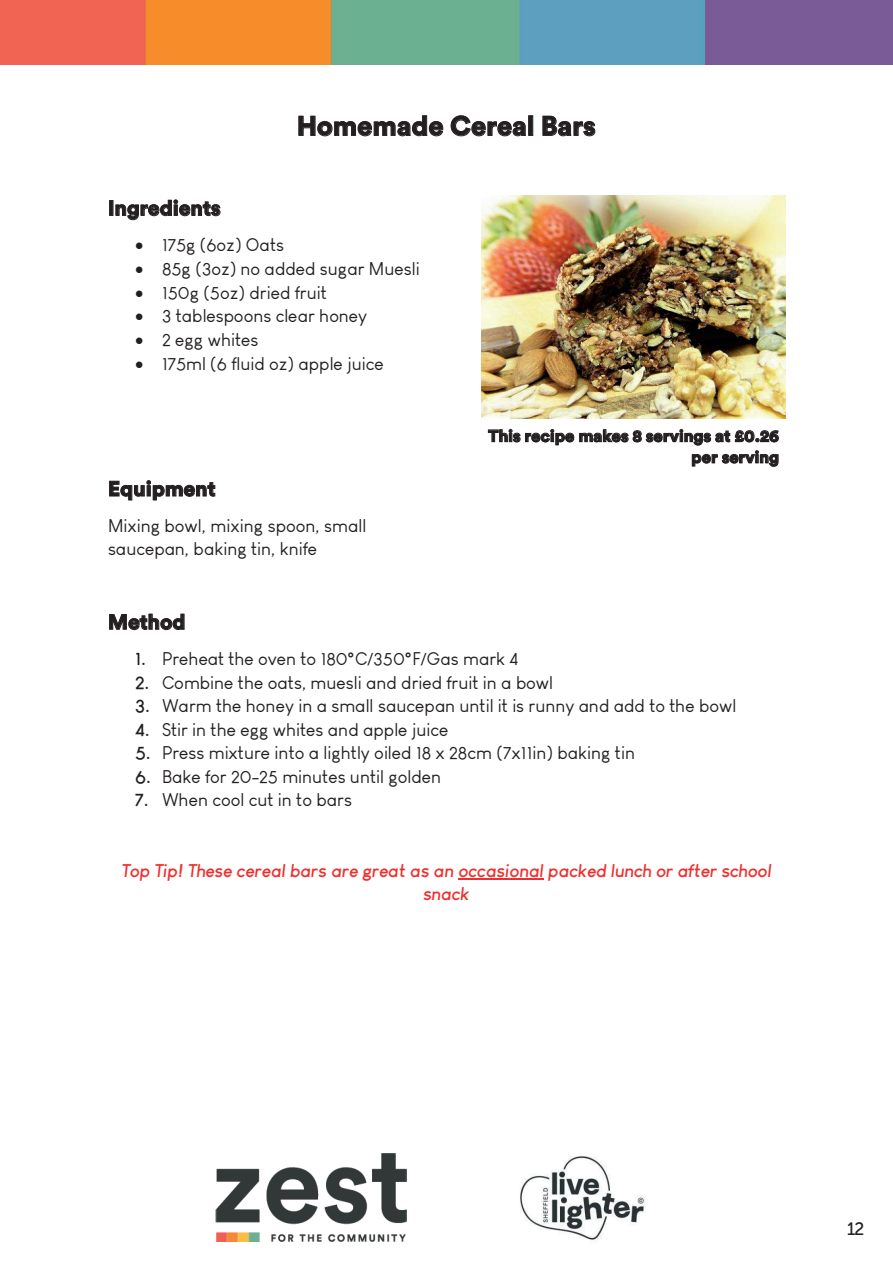
<style>
.page{position:relative;width:893px;height:1263px;background:#fff}
.page>*{position:absolute;margin:0;border:0;box-sizing:border-box;transform-origin:0 0}
.t1{font:900 27px "Circular Std";color:#231f20}
.t2{font:900 20.85px "Circular Std";color:#231f20}
.t3{font:18px/23.4px "Louis George Cafe";letter-spacing:.005em;color:#231f20}
.t4{font:italic 700 18px/23.4px "Louis George Cafe";color:#ee2f2d;text-align:center}
.t5{font:18px "Museo Sans Rounded 500";color:#231f20}
.t6{font:900 16.5px/21.3px "Circular Std";color:#231f20;text-align:right}
.s1{font-weight:700}
</style>
<div class="page">
<img style="left:0;top:0;width:893px;height:64px">
<img style="left:520px;top:1156px;width:126px;height:84px">
<img style="left:216px;top:1153px;width:190px;height:88px">
<svg style="left:298px;top:115px;width:146px;height:22px"></svg>
<svg style="left:450px;top:115px;width:76px;height:22px"></svg>
<div style="left:528px;top:115px;width:5px;height:21px;border:1px solid #231f20"></div>
<svg style="left:542px;top:115px;width:54px;height:22px"></svg>
<div style="left:109px;top:200px;width:4px;height:16px;border:1px solid #231f20"></div>
<svg style="left:115px;top:199px;width:106px;height:21px"></svg>
<svg style="left:109px;top:480px;width:106px;height:21px"></svg>
<svg style="left:109px;top:614px;width:76px;height:16px"></svg>
<hr style="left:458px;top:878px;width:86px;height:2px;background:#ee2f2d">
<svg style="left:488px;top:429px;width:291px;height:38px"></svg>
<img style="left:481px;top:195px;width:304px;height:223px">
<h1 class="t1" style="left:297px;top:108px;width:300px">Homemade Cereal Bars</h1>
<p class="t2" style="left:108px;top:194px;width:114px">Ingredients</p>
<p class="t3" style="left:135px;top:233px;width:151px">• 175g (6oz) Oats</p>
<p class="t3" style="left:135px;top:257px;width:286px">• 85g (3oz) no added sugar Muesli</p>
<p class="t3" style="left:135px;top:281px;width:193px">• 150g (5oz) dried fruit</p>
<p class="t3" style="left:135px;top:304px;width:234px">• 3 tablespoons clear honey</p>
<p class="t3" style="left:135px;top:328px;width:125px">• 2 egg whites</p>
<p class="t3" style="left:135px;top:352px;width:250px">• 175ml (6 fluid oz) apple juice</p>
<p class="t2" style="left:108px;top:475px;width:109px">Equipment</p>
<p class="t3" style="left:108px;top:514px;width:260px">Mixing bowl, mixing spoon, small saucepan, baking tin, knife</p>
<p class="t6" style="left:488px;top:425px;width:292px">This recipe makes 8 servings at £0.26 per serving</p>
<p class="t2" style="left:108px;top:608px;width:79px">Method</p>
<p class="t3" style="left:135px;top:647px;width:385px"><span class="s1">1.</span> Preheat the oven to 180°C/350°F/Gas mark 4</p>
<p class="t3" style="left:135px;top:671px;width:419px"><span class="s1">2.</span> Combine the oats, muesli and dried fruit in a bowl</p>
<p class="t3" style="left:135px;top:694px;width:603px"><span class="s1">3.</span> Warm the honey in a small saucepan until it is runny and add to the bowl</p>
<p class="t3" style="left:135px;top:718px;width:315px"><span class="s1">4.</span> Stir in the egg whites and apple juice</p>
<p class="t3" style="left:135px;top:741px;width:501px"><span class="s1">5.</span> Press mixture into a lightly oiled 18 x 28cm (7x11in) baking tin</p>
<p class="t3" style="left:135px;top:765px;width:308px"><span class="s1">6.</span> Bake for 20-25 minutes until golden</p>
<p class="t3" style="left:135px;top:788px;width:218px"><span class="s1">7.</span> When cool cut in to bars</p>
<p class="t4" style="left:121px;top:858px;width:652px">Top Tip! These cereal bars are great as an occasional packed lunch or after school snack</p>
<p class="t5" style="left:847px;top:1218px;width:19px">12</p>
</div>
